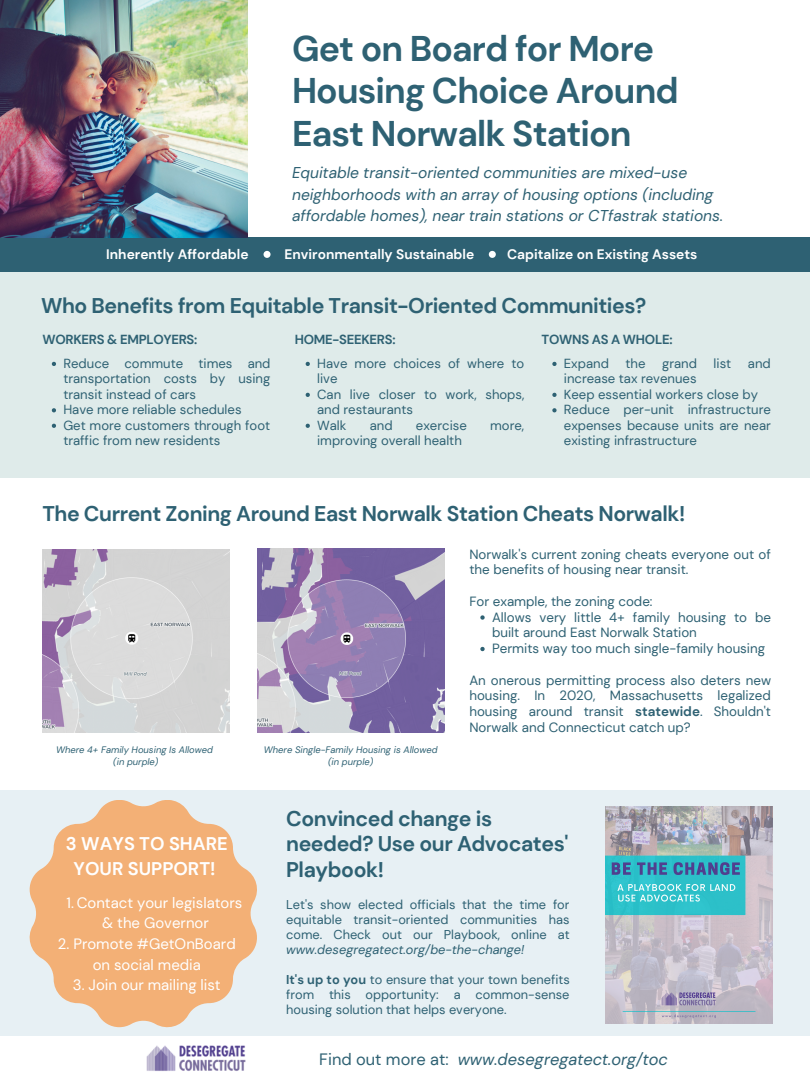
<style>
.page{position:relative;width:810px;height:1080px;background:#fff}
.page>*{position:absolute;margin:0;border:0;box-sizing:border-box;transform-origin:0 0}
.t1{font:700 35.62px/42.6px "DM Sans";letter-spacing:-.025em;color:#2e6173}
.t2{font:700 21.25px/25.3px "DM Sans";letter-spacing:-.02em;color:#2e6173}
.t3{font:700 18.31px/25.3px "DM Sans";color:#fff;text-align:center}
.t4{font:italic 16.44px "DM Sans";color:#2e6173}
.t5{font:italic 15.62px/21.6px "DM Sans";color:#2e6173}
.t6{font:14.94px/20.6px "DM Sans";color:#fff;text-align:center}
.t7{font:700 13.75px "DM Sans";color:#fff}
.t8{font:13.38px/15.8px "DM Sans";color:#2e6173}
.t9{font:13.12px/15.5px "DM Sans";color:#2e6173}
.t10{font:700 13.12px "DM Sans";letter-spacing:-.02em;color:#2e6173}
.t11{font:12.81px/15px "DM Sans";color:#2e6173;text-align:justify}
.t12{font:italic 9.38px "DM Sans";color:#2e6173}
.s1{font-weight:700}
.s2{font-style:italic}
.s3{font-style:normal}
</style>
<div class="page">
<div style="left:0;top:272px;width:810px;height:206px;background:#dfebea"></div>
<div style="left:0;top:791px;width:810px;height:245px;background:#e7f0f4"></div>
<img style="left:147px;top:1045px;width:99px;height:26px">
<svg style="left:30px;top:800px;width:227px;height:227px;fill:#f3b076"></svg>
<div style="left:0;top:237px;width:810px;height:35px;background:#2e6173"></div>
<div style="left:264px;top:251px;width:7px;height:7px;background:#fff;border-radius:50%"></div>
<div style="left:489px;top:251px;width:7px;height:7px;background:#fff;border-radius:50%"></div>
<img style="left:0;top:0;width:247px;height:237px">
<img style="left:605px;top:806px;width:168px;height:218px">
<img style="left:257px;top:548px;width:188px;height:185px">
<img style="left:42px;top:549px;width:187px;height:184px">
<svg style="left:52px;top:362px;width:4px;height:4px"></svg>
<svg style="left:52px;top:408px;width:4px;height:4px"></svg>
<svg style="left:52px;top:424px;width:4px;height:4px"></svg>
<svg style="left:306px;top:362px;width:4px;height:4px"></svg>
<svg style="left:306px;top:393px;width:4px;height:4px"></svg>
<svg style="left:306px;top:424px;width:4px;height:4px"></svg>
<svg style="left:552px;top:362px;width:5px;height:4px"></svg>
<svg style="left:552px;top:393px;width:5px;height:4px"></svg>
<svg style="left:552px;top:408px;width:5px;height:4px"></svg>
<svg style="left:480px;top:615px;width:5px;height:5px"></svg>
<svg style="left:480px;top:647px;width:5px;height:4px"></svg>
<p class="t1" style="left:292px;top:27px;width:388px">Get on Board for More<br>Housing Choice Around</p>
<p class="t1" style="left:292px;top:113px;width:341px">East Norwalk Station</p>
<p class="t5" style="left:292px;top:162px;width:433px">Equitable transit-oriented communities are mixed-use neighborhoods with an array of housing options (including affordable homes), near train stations or CTfastrak stations.</p>
<p class="t7" style="left:106px;top:245px;width:144px">Inherently Affordable</p>
<p class="t7" style="left:285px;top:245px;width:191px">Environmentally Sustainable</p>
<p class="t7" style="left:507px;top:245px;width:192px">Capitalize on Existing Assets</p>
<p class="t2" style="left:41px;top:293px;width:607px">Who Benefits from Equitable Transit-Oriented Communities?</p>
<p class="t10" style="left:42px;top:331px;width:156px">WORKERS &amp; EMPLOYERS:</p>
<p class="t9" style="left:63px;top:356px;width:209px;text-align:justify">Reduce commute times and transportation costs by using transit instead of cars</p>
<p class="t9" style="left:63px;top:402px;width:180px">Have more reliable schedules</p>
<p class="t9" style="left:63px;top:418px;width:208px">Get more customers through foot traffic from new residents</p>
<p class="t10" style="left:295px;top:331px;width:102px">HOME-SEEKERS:</p>
<p class="t9" style="left:317px;top:356px;width:209px">Have more choices of where to live</p>
<p class="t9" style="left:317px;top:387px;width:209px">Can live closer to work, shops, and restaurants</p>
<p class="t9" style="left:317px;top:418px;width:31px">Walk</p>
<p class="t9" style="left:370px;top:418px;width:24px">and</p>
<p class="t9" style="left:416px;top:418px;width:52px">exercise</p>
<p class="t9" style="left:490px;top:418px;width:36px">more,</p>
<p class="t9" style="left:317px;top:433px;width:146px">improving overall health</p>
<p class="t10" style="left:542px;top:331px;width:133px">TOWNS AS A WHOLE:</p>
<p class="t9" style="left:564px;top:356px;width:47px">Expand</p>
<p class="t9" style="left:626px;top:356px;width:22px">the</p>
<p class="t9" style="left:662px;top:356px;width:36px">grand</p>
<p class="t9" style="left:714px;top:356px;width:19px">list</p>
<p class="t9" style="left:748px;top:356px;width:24px">and</p>
<p class="t9" style="left:564px;top:371px;width:134px">increase tax revenues</p>
<p class="t9" style="left:564px;top:387px;width:196px">Keep essential workers close by</p>
<p class="t9" style="left:564px;top:402px;width:209px;text-align:justify">Reduce per-unit infrastructure expenses because units are near existing infrastructure</p>
<p class="t2" style="left:42px;top:501px;width:644px">The Current Zoning Around East Norwalk Station Cheats Norwalk!</p>
<p class="t8" style="left:469px;top:546px;width:303px">Norwalk's current zoning cheats everyone out of the benefits of housing near transit.</p>
<p class="t8" style="left:469px;top:593px;width:185px">For example, the zoning code:</p>
<p class="t8" style="left:492px;top:609px;width:280px">Allows very little 4+ family housing to be built around East Norwalk Station</p>
<p class="t8" style="left:492px;top:641px;width:275px">Permits way too much single-family housing</p>
<p class="t12" style="left:56px;top:744px;width:158px">Where 4+ Family Housing Is Allowed</p>
<p class="t12" style="left:113px;top:755px;width:47px">(in purple)</p>
<p class="t3" style="left:66px;top:831px;width:163px">3 WAYS TO SHARE<br>YOUR SUPPORT!</p>
<p class="t6" style="left:67px;top:892px;width:177px">1. Contact your legislators &amp; the Governor</p>
<p class="t6" style="left:58px;top:934px;width:179px">2. Promote #GetOnBoard on social media</p>
<p class="t6" style="left:73px;top:975px;width:149px">3. Join our mailing list</p>
<p class="t12" style="left:264px;top:744px;width:175px">Where Single-Family Housing is Allowed</p>
<p class="t12" style="left:328px;top:755px;width:47px">(in purple)</p>
<p class="t8" style="left:469px;top:672px;width:303px;text-align:justify">An onerous permitting process also deters new housing. In 2020, Massachusetts legalized housing around transit <span class="s1">statewide</span>. Shouldn't Norwalk and Connecticut catch up?</p>
<p class="t2" style="left:286px;top:806px;width:284px">Convinced change is needed? Use our Advocates'<br>Playbook!</p>
<p class="t11" style="left:286px;top:897px;width:285px">Let's show elected officials that the time for equitable transit-oriented communities has come. Check out our Playbook, online at <span class="s2">www.desegregatect.org/be-the-change!</span></p>
<p class="t11" style="left:286px;top:972px;width:285px"><span class="s1">It's up to you</span> to ensure that your town benefits from this opportunity: a common-sense housing solution that helps everyone.</p>
<p class="t4" style="left:319px;top:1048px;width:350px"><span class="s3">Find out more at:</span> www.desegregatect.org/toc</p>
</div>
